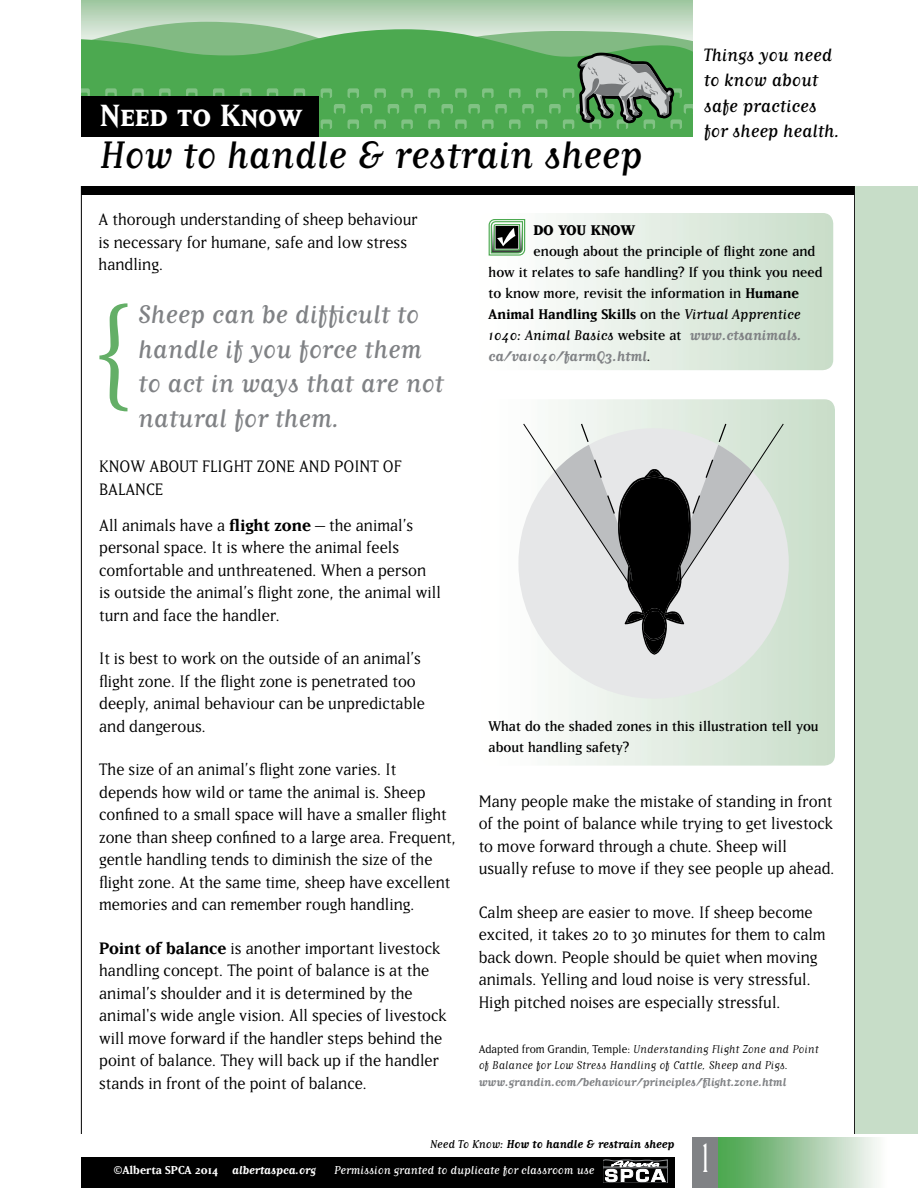
<style>
.page{position:relative;width:918px;height:1188px;background:#fff}
.page>*{position:absolute;margin:0;border:0;box-sizing:border-box;transform-origin:0 0}
.t1{font:123px "Minion Pro";color:#64af67}
.t2{font:48px "Matrix Tall";color:#fff}
.t3{font:45px "Matrix Script";color:#000}
.t4{font:36px "Matrix Bold Small Caps";color:#fff}
.t5{font:30px/34.5px "Matrix Script";color:#808285}
.t6{font:21px/25.2px "Matrix Script";color:#000}
.t7{font:19.5px/22.5px "Matrix";color:#000}
.t8{font:16.5px/21px "Matrix";color:#000}
.t9{font:700 16.5px/21px "Matrix Script";color:#808285}
.t10{font:800 16.5px "Matrix";color:#000}
.t11{font:13.5px/16.5px "Matrix Script";color:#000}
.t12{font:13.5px "Matrix Script";color:#fff}
.t13{font:700 13.5px "Matrix Script";color:#000}
.t14{font:700 13.5px "Matrix";color:#fff}
.s1{font-weight:700}
.s2{font-family:"Matrix Script"}
.s3{font-weight:400;color:#000}
.s4{font-family:"Matrix";font-weight:400;color:#000}
.s5{font-family:"Matrix"}
.s6{font-weight:700;color:#808285}
.s7{font-weight:400}
</style>
<div class="page">
<div style="left:716px;top:1138px;width:172px;height:50px;background:linear-gradient(to right,#429e46,#fef9fe)"></div>
<div style="left:693px;top:1138px;width:25px;height:50px;background:#808285"></div>
<div style="left:81px;top:1157px;width:594px;height:31px;background:#000"></div>
<div style="left:603px;top:1168px;width:65px;height:15px;border:1px solid #7a7c7f"></div>
<svg style="left:603px;top:1160px;width:64px;height:22px"></svg>
<div style="left:318px;top:129px;width:375px;height:8px;background:#4ca950"></div>
<div style="left:81px;top:96px;width:237px;height:41px;background:#000"></div>
<svg style="left:81px;top:0;width:612px;height:129px;background:#69a36b"></svg>
<hr style="left:81px;top:186px;width:1px;height:948px;background:#000">
<div style="left:81px;top:186px;width:774px;height:9px;background:#000"></div>
<hr style="left:854px;top:186px;width:1px;height:948px;background:#000">
<div style="left:855px;top:186px;width:63px;height:948px;background:#c7ddc8"></div>
<svg style="left:488px;top:214px;width:344px;height:155px"></svg>
<div style="left:477px;top:210px;width:359px;height:163px;border:3px solid #fff;border-radius:12px"></div>
<svg style="left:489px;top:219px;width:36px;height:37px"></svg>
<svg style="left:558px;top:400px;width:276px;height:365px;background:#d8e7d8"></svg>
<div style="left:478px;top:396px;width:360px;height:373px;border:3px solid #fff;border-radius:12px"></div>
<div style="left:518px;top:428px;width:271px;height:271px;background:#e6e7e8;border-radius:50%"></div>
<svg style="left:523px;top:422px;width:261px;height:233px"></svg>
<h3 class="t4" style="left:100px;top:101px;width:204px">Need to Know</h3>
<h3 class="t3" style="left:100px;top:133px;width:544px">How to handle &amp; restrain sheep</h3>
<p class="t6" style="left:704px;top:42px;width:138px">Things you need to know about safe practices for sheep health.</p>
<p class="t7" style="left:99px;top:208px;width:321px">A thorough understanding of sheep behaviour is necessary for humane, safe and low stress handling.</p>
<h1 class="t1" style="left:91px;top:269px;width:44px">{</h1>
<h3 class="t5" style="left:138px;top:297px;width:307px">Sheep can be difficult to handle if you force them to act in ways that are not natural for them.</h3>
<p class="t7" style="left:99px;top:455px;width:304px">KNOW ABOUT FLIGHT ZONE AND POINT OF<br>BALANCE</p>
<p class="t7" style="left:99px;top:513px;width:343px">All animals have a <span class="s1">flight zone</span> – the animal’s personal space. It is where the animal feels comfortable and unthreatened. When a person is outside the animal’s flight zone, the animal will turn and face the handler.</p>
<p class="t7" style="left:99px;top:647px;width:327px">It is best to work on the outside of an animal’s flight zone. If the flight zone is penetrated too deeply, animal behaviour can be unpredictable and dangerous.</p>
<p class="t7" style="left:99px;top:758px;width:359px">The size of an animal’s flight zone varies. It depends how wild or tame the animal is. Sheep confined to a small space will have a smaller flight zone than sheep confined to a large area. Frequent, gentle handling tends to diminish the size of the flight zone. At the same time, sheep have excellent memories and can remember rough handling.</p>
<p class="t7" style="left:99px;top:936px;width:349px"><span class="s1">Point of balance</span> is another important livestock handling concept. The point of balance is at the animal’s shoulder and it is determined by the animal's wide angle vision. All species of livestock will move forward if the handler steps behind the point of balance. They will back up if the handler stands in front of the point of balance.</p>
<p class="t10" style="left:534px;top:222px;width:103px">DO YOU KNOW</p>
<p class="t8" style="left:489px;top:241px;width:335px;text-indent:45px">enough about the principle of flight zone and how it relates to safe handling? If you think you need to know more, revisit the information in <span class="s1">Humane Animal Handling Skills</span> on the <span class="s2">Virtual Apprentice</span></p>
<p class="t9" style="left:489px;top:325px;width:315px"><span class="s3">1040: Animal Basics</span> <span class="s4">website at</span> www.ctsanimals. ca/va1040/farmQ3.html<span class="s4">.</span></p>
<p class="t8" style="left:489px;top:716px;width:332px">What do the shaded zones in this illustration tell you about handling safety?</p>
<p class="t7" style="left:479px;top:790px;width:358px">Many people make the mistake of standing in front of the point of balance while trying to get livestock to move forward through a chute. Sheep will usually refuse to move if they see people up ahead.</p>
<p class="t7" style="left:479px;top:901px;width:349px">Calm sheep are easier to move. If sheep become excited, it takes 20 to 30 minutes for them to calm back down. People should be quiet when moving animals. Yelling and loud noise is very stressful.<br>High pitched noises are especially stressful.</p>
<p class="t11" style="left:479px;top:1040px;width:342px"><span class="s5">Adapted from Grandin, Temple:</span> Understanding Flight Zone and Point of Balance for Low Stress Handling of Cattle, Sheep and Pigs<span class="s5">. </span><span class="s6">www.grandin.com/behaviour/principles/flight.zone.html</span></p>
<p class="t13" style="left:430px;top:1138px;width:246px"><span class="s7">Need To Know:</span> How to handle &amp; restrain sheep</p>
<p class="t14" style="left:114px;top:1163px;width:204px">©Alberta SPCA 2014 <span class="s2">albertaspca.org</span></p>
<p class="t12" style="left:334px;top:1163px;width:262px">Permission granted to duplicate for classroom use</p>
<h2 class="t2" style="left:702px;top:1132px;width:8px">1</h2>
</div>
